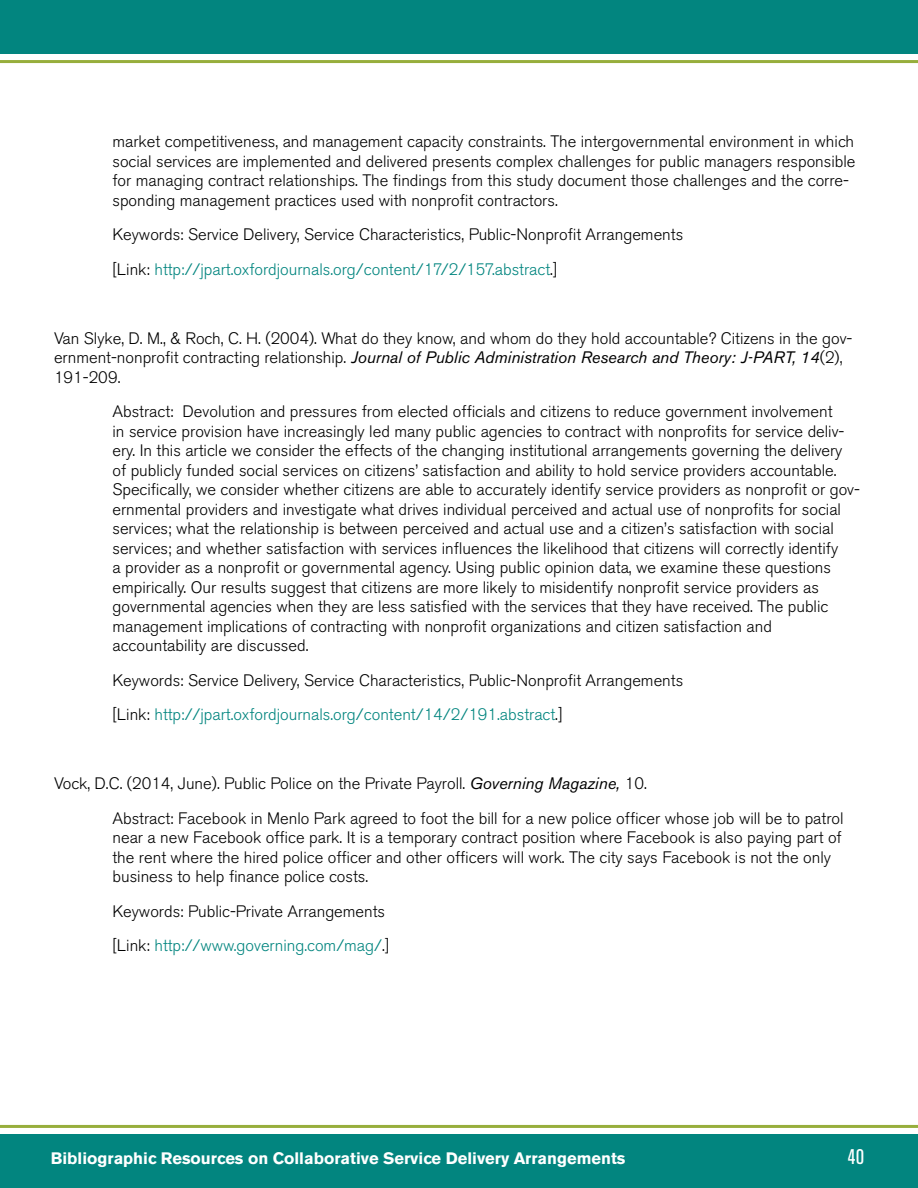
<style>
.page{position:relative;width:918px;height:1188px;background:#fff}
.page>*{position:absolute;margin:0;border:0;box-sizing:border-box;transform-origin:0 0}
.t1{font:condensed 21px "Akzidenz Grotesk BE";color:#fff}
.t2{font:300 16.5px/19.5px "Akzidenz Grotesk BE";color:#000}
.t3{font:700 16.5px "Akzidenz Grotesk BE";color:#fff}
.s1{color:#02857f}
.s2{font-weight:400;font-style:italic}
</style>
<div class="page">
<div style="left:0;top:0;width:918px;height:54px;background:#02857f"></div>
<hr style="left:0;top:60px;width:918px;height:3px;background:#97ae3c">
<div style="left:0;top:1134px;width:918px;height:54px;background:#02857f"></div>
<hr style="left:0;top:1125px;width:918px;height:3px;background:#97ae3c">
<p class="t2" style="left:112px;top:132px;width:744px">market competitiveness, and management capacity constraints. The intergovernmental environment in which social services are implemented and delivered presents complex challenges for public managers responsible for managing contract relationships. The findings from this study document those challenges and the corre&shy;sponding management practices used with nonprofit contractors.</p>
<p class="t2" style="left:112px;top:218px;width:572px;line-height:34.5px">Keywords: Service Delivery, Service Characteristics, Public-Nonprofit Arrangements [Link: <span class="s1">http://jpart.oxfordjournals.org/content/17/2/157.abstract</span>.]</p>
<p class="t2" style="left:54px;top:329px;width:800px">Van Slyke, D. M., &amp; Roch, C. H. (2004). What do they know, and whom do they hold accountable? Citizens in the gov&shy;ernment-nonprofit contracting relationship. <span class="s2">Journal of Public Administration Research and Theory: J-PART, 14</span>(2),<br>191-209.</p>
<p class="t2" style="left:112px;top:402px;width:749px">Abstract: Devolution and pressures from elected officials and citizens to reduce government involvement<br>in service provision have increasingly led many public agencies to contract with nonprofits for service deliv&shy;ery. In this article we consider the effects of the changing institutional arrangements governing the delivery of publicly funded social services on citizens’ satisfaction and ability to hold service providers accountable.<br>Specifically, we consider whether citizens are able to accurately identify service providers as nonprofit or gov&shy;ernmental providers and investigate what drives individual perceived and actual use of nonprofits for social services; what the relationship is between perceived and actual use and a citizen’s satisfaction with social services; and whether satisfaction with services influences the likelihood that citizens will correctly identify<br>a provider as a nonprofit or governmental agency. Using public opinion data, we examine these questions empirically. Our results suggest that citizens are more likely to misidentify nonprofit service providers as governmental agencies when they are less satisfied with the services that they have received. The public management implications of contracting with nonprofit organizations and citizen satisfaction and accountability are discussed.</p>
<p class="t2" style="left:112px;top:663px;width:572px;line-height:34.5px">Keywords: Service Delivery, Service Characteristics, Public-Nonprofit Arrangements [Link: <span class="s1">http://jpart.oxfordjournals.org/content/14/2/191.abstract</span>.]</p>
<p class="t2" style="left:112px;top:767px;width:733px;line-height:34.5px;text-indent:-58px">Vock, D.C. (2014, June). Public Police on the Private Payroll. <span class="s2">Governing Magazine,</span> 10.<br>Abstract: Facebook in Menlo Park agreed to foot the bill for a new police officer whose job will be to patrol</p>
<p class="t2" style="left:112px;top:828px;width:731px">near a new Facebook office park. It is a temporary contract position where Facebook is also paying part of the rent where the hired police officer and other officers will work. The city says Facebook is not the only business to help finance police costs.</p>
<p class="t2" style="left:112px;top:894px;width:278px;line-height:34.5px">Keywords: Public-Private Arrangements [Link: <span class="s1">http://www.governing.com/mag/</span>.]</p>
<p class="t3" style="left:51px;top:1148px;width:576px">Bibliographic Resources on Collaborative Service Delivery Arrangements</p>
<p class="t1" style="left:848px;top:1145px;width:18px">40</p>
</div>
